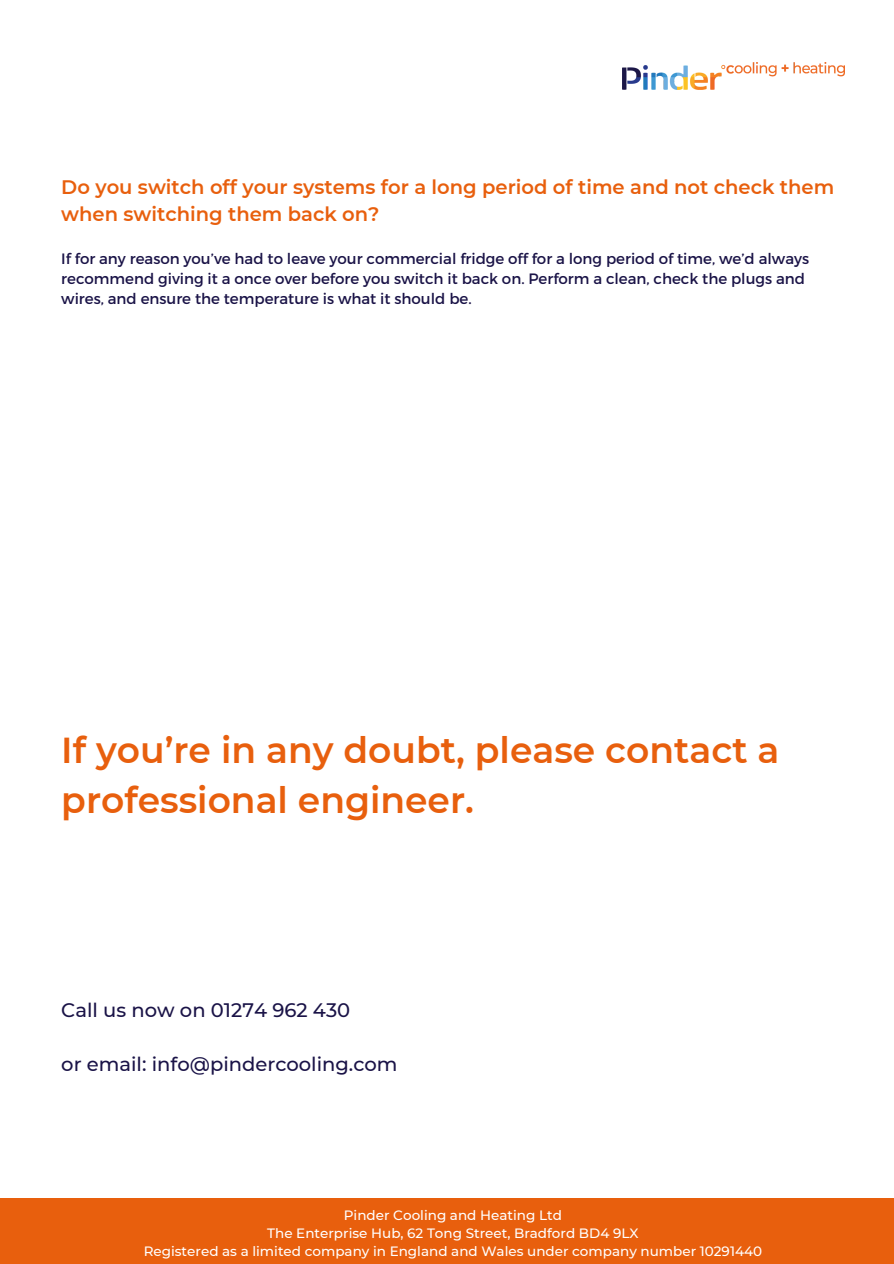
<style>
.page{position:relative;width:894px;height:1264px;background:#fff}
.page>*{position:absolute;margin:0;border:0;box-sizing:border-box;transform-origin:0 0}
.t1{font:600 36px/49.5px "Montserrat";color:#e85f0d}
.t2{font:600 19.5px/27px "Montserrat";color:#e85f0d}
.t3{font:500 19.5px "Montserrat";color:#1a1347}
.t4{font:15px/20.2px "Montserrat";color:#1a1347}
.t5{font:500 13.5px "Montserrat";color:#fff}
</style>
<div class="page">
<img style="left:622px;top:62px;width:222px;height:27px">
<div style="left:0;top:1197px;width:893px;height:66px;background:#e85f0d"></div>
<p class="t2" style="left:61px;top:173px;width:774px">Do you switch off your systems for a long period of time and not check them when switching them back on?</p>
<p class="t4" style="left:61px;top:248px;width:749px">If for any reason you’ve had to leave your commercial fridge off for a long period of time, we’d always recommend giving it a once over before you switch it back on. Perform a clean, check the plugs and wires, and ensure the temperature is what it should be.</p>
<p class="t1" style="left:61px;top:725px;width:719px">If you’re in any doubt, please contact a professional engineer.</p>
<p class="t3" style="left:61px;top:997px;width:290px">Call us now on 01274 962 430</p>
<p class="t3" style="left:61px;top:1051px;width:338px">or email: info@pindercooling.com</p>
<p class="t5" style="left:344px;top:1206px;width:219px">Pinder Cooling and Heating Ltd</p>
<p class="t5" style="left:267px;top:1224px;width:372px">The Enterprise Hub, 62 Tong Street, Bradford BD4 9LX</p>
<p class="t5" style="left:144px;top:1242px;width:619px">Registered as a limited company in England and Wales under company number 10291440</p>
</div>
